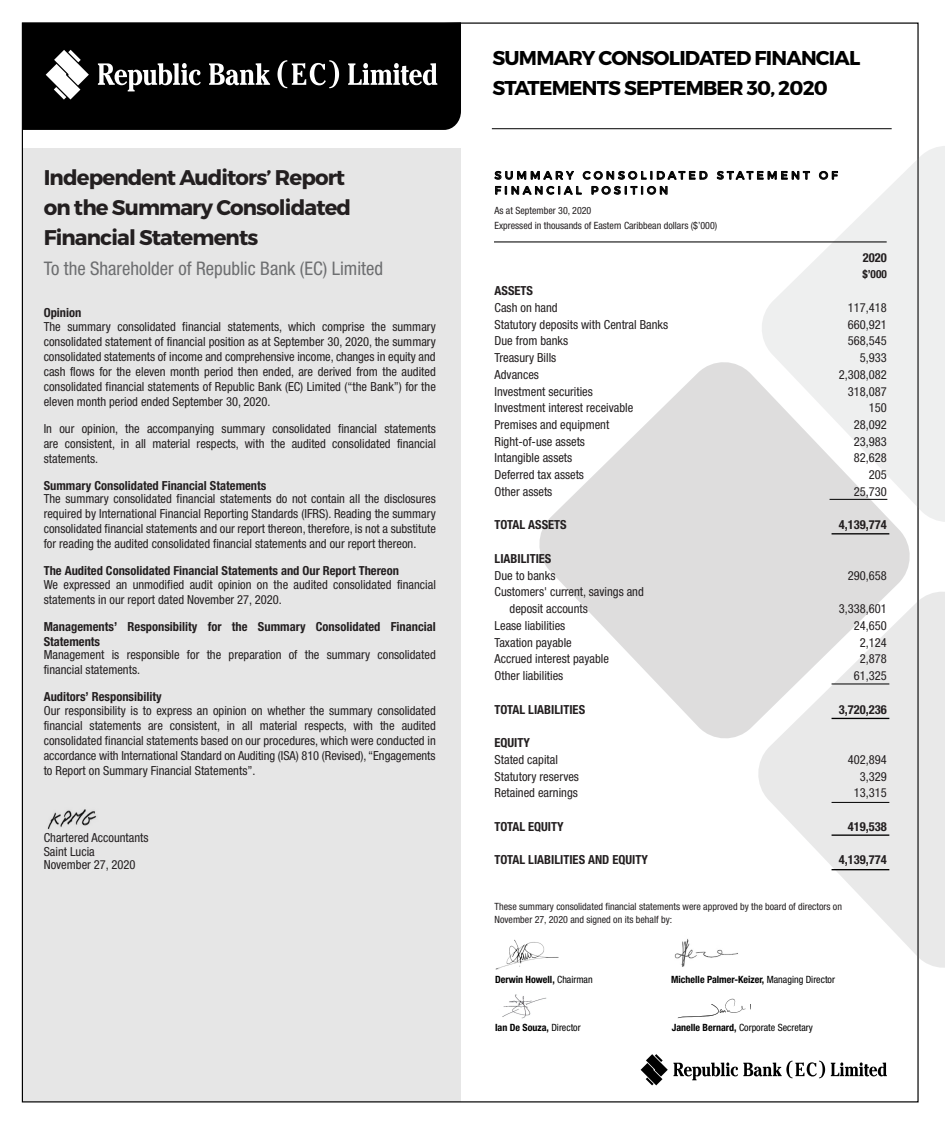
<style>
.page{position:relative;width:945px;height:1125px;background:#fff}
.page>*{position:absolute;margin:0;border:0;box-sizing:border-box;transform-origin:0 0}
.t1{font:700 21.25px/30px "Montserrat";letter-spacing:-.04em;color:#231f20}
.t2{font:700 20px/30px "Montserrat";letter-spacing:-.04em;color:#000}
.t3{font:condensed 18.75px "Helvetica Neue";color:#6d6e70}
.t4{font:condensed 12.5px/15px "Helvetica Neue";color:#231f20;text-align:justify}
.t5{font:700 condensed 12.5px/15px "Helvetica Neue";color:#231f20}
.t6{font:700 condensed 12.5px "Helvetica Neue";color:#231f20}
.t7{font:700 condensed 11.25px "Helvetica Neue";color:#231f20}
.t8{font:11.12px/15px "Montserrat";letter-spacing:.29em;color:#000}
.t9{font:condensed 10px/12.5px "Helvetica Neue";color:#231f20}
.t10{font:700 condensed 10px "Helvetica Neue";color:#000}
.t11{font:condensed 10px "Helvetica Neue";color:#000}
.s1{font-weight:400}
.s2{font-weight:700}
</style>
<div class="page">
<div style="left:23px;top:148px;width:438px;height:954px;background:#e6e6e6"></div>
<svg style="left:641px;top:1054px;width:184px;height:31px"></svg>
<svg style="left:831px;top:1062px;width:56px;height:14px"></svg>
<hr style="left:492px;top:128px;width:400px;height:1px;background:#000">
<div style="left:22px;top:22px;width:439px;height:108px;background:#000"></div>
<svg style="left:46px;top:50px;width:43px;height:50px"></svg>
<svg style="left:98px;top:63px;width:103px;height:28px"></svg>
<svg style="left:209px;top:63px;width:61px;height:22px"></svg>
<svg style="left:278px;top:60px;width:61px;height:28px"></svg>
<svg style="left:348px;top:63px;width:89px;height:22px"></svg>
<svg style="left:762px;top:146px;width:183px;height:376px;fill:#eeefef"></svg>
<svg style="left:539px;top:362px;width:371px;height:376px;fill:#dedddd"></svg>
<svg style="left:758px;top:592px;width:187px;height:376px;fill:#e9e9e9"></svg>
<img style="left:47px;top:809px;width:50px;height:21px">
<hr style="left:830px;top:499px;width:57px;height:1px;background:#000">
<hr style="left:832px;top:684px;width:57px;height:1px;background:#000">
<hr style="left:832px;top:802px;width:57px;height:1px;background:#000">
<hr style="left:832px;top:718px;width:57px;height:1px;background:#000">
<hr style="left:832px;top:533px;width:57px;height:1px;background:#000">
<hr style="left:832px;top:834px;width:57px;height:2px;background:#000">
<hr style="left:832px;top:869px;width:57px;height:1px;background:#000">
<svg style="left:495px;top:171px;width:79px;height:9px"></svg>
<svg style="left:583px;top:171px;width:124px;height:9px"></svg>
<svg style="left:717px;top:171px;width:93px;height:9px"></svg>
<svg style="left:819px;top:171px;width:19px;height:9px"></svg>
<svg style="left:495px;top:186px;width:87px;height:9px"></svg>
<svg style="left:592px;top:186px;width:75px;height:9px"></svg>
<hr style="left:494px;top:241px;width:393px;height:1px;background:#000">
<svg style="left:678px;top:999px;width:73px;height:19px"></svg>
<img style="left:496px;top:940px;width:62px;height:29px">
<img style="left:502px;top:994px;width:45px;height:25px">
<img style="left:674px;top:939px;width:64px;height:28px">
<h1 class="t1" style="left:44px;top:163px;width:309px">Independent Auditors’ Report on the Summary Consolidated<br>Financial Statements</h1>
<h3 class="t3" style="left:44px;top:258px;width:341px">To the Shareholder of Republic Bank (EC) Limited</h3>
<p class="t5" style="left:44px;top:305px;width:39px">Opinion</p>
<p class="t4" style="left:44px;top:319px;width:394px">The summary consolidated financial statements, which comprise the summary consolidated statement of financial position as at September 30, 2020, the summary consolidated statements of income and comprehensive income, changes in equity and cash flows for the eleven month period then ended, are derived from the audited consolidated financial statements of Republic Bank (EC) Limited (“the Bank”) for the eleven month period ended September 30, 2020.</p>
<p class="t4" style="left:44px;top:421px;width:394px">In our opinion, the accompanying summary consolidated financial statements are consistent, in all material respects, with the audited consolidated financial statements.</p>
<p class="t5" style="left:44px;top:478px;width:224px">Summary Consolidated Financial Statements</p>
<p class="t4" style="left:44px;top:491px;width:394px">The summary consolidated financial statements do not contain all the disclosures required by International Financial Reporting Standards (IFRS). Reading the summary consolidated financial statements and our report thereon, therefore, is not a substitute for reading the audited consolidated financial statements and our report thereon.</p>
<p class="t5" style="left:44px;top:563px;width:357px">The Audited Consolidated Financial Statements and Our Report Thereon</p>
<p class="t4" style="left:44px;top:577px;width:394px">We expressed an unmodified audit opinion on the audited consolidated financial statements in our report dated November 27, 2020.</p>
<p class="t5" style="left:44px;top:619px;width:394px">Managements’ Responsibility for the Summary Consolidated Financial<br>Statements</p>
<p class="t4" style="left:44px;top:647px;width:394px">Management is responsible for the preparation of the summary consolidated financial statements.</p>
<p class="t5" style="left:44px;top:689px;width:119px">Auditors’ Responsibility</p>
<p class="t4" style="left:44px;top:703px;width:394px">Our responsibility is to express an opinion on whether the summary consolidated financial statements are consistent, in all material respects, with the audited consolidated financial statements based on our procedures, which were conducted in accordance with International Standard on Auditing (ISA) 810 (Revised), “Engagements to Report on Summary Financial Statements”.</p>
<p class="t4" style="left:44px;top:831px;width:106px;line-height:13.5px;text-align:left">Chartered Accountants<br>Saint Lucia<br>November 27, 2020</p>
<h2 class="t2" style="left:493px;top:43px;width:369px">SUMMARY CONSOLIDATED FINANCIAL<br>STATEMENTS SEPTEMBER 30, 2020</h2>
<p class="t8" style="left:495px;top:168px;width:345px">SUMMARY CONSOLIDATED STATEMENT OF<br>FINANCIAL POSITION</p>
<p class="t9" style="left:494px;top:203px;width:224px;line-height:15px">As at September 30, 2020<br>Expressed in thousands of Eastern Caribbean dollars ($’000)</p>
<p class="t6" style="left:863px;top:247px;width:25px">2020</p>
<p class="t7" style="left:862px;top:268px;width:26px">$’000</p>
<p class="t5" style="left:495px;top:283px;width:40px">ASSETS</p>
<p class="t4" style="left:495px;top:300px;width:65px">Cash on hand</p>
<p class="t4" style="left:848px;top:300px;width:41px">117,418</p>
<p class="t4" style="left:495px;top:317px;width:175px">Statutory deposits with Central Banks</p>
<p class="t4" style="left:848px;top:317px;width:41px">660,921</p>
<p class="t4" style="left:495px;top:333px;width:75px">Due from banks</p>
<p class="t4" style="left:848px;top:333px;width:41px">568,545</p>
<p class="t4" style="left:495px;top:350px;width:63px">Treasury Bills</p>
<p class="t4" style="left:860px;top:350px;width:28px">5,933</p>
<p class="t4" style="left:495px;top:367px;width:46px">Advances</p>
<p class="t4" style="left:839px;top:367px;width:49px">2,308,082</p>
<p class="t4" style="left:495px;top:384px;width:100px">Investment securities</p>
<p class="t4" style="left:848px;top:384px;width:41px">318,087</p>
<p class="t4" style="left:495px;top:400px;width:140px">Investment interest receivable</p>
<p class="t4" style="left:869px;top:400px;width:19px">150</p>
<p class="t4" style="left:495px;top:417px;width:116px">Premises and equipment</p>
<p class="t4" style="left:854px;top:417px;width:34px">28,092</p>
<p class="t4" style="left:495px;top:434px;width:92px">Right-of-use assets</p>
<p class="t4" style="left:854px;top:434px;width:34px">23,983</p>
<p class="t4" style="left:495px;top:450px;width:79px">Intangible assets</p>
<p class="t4" style="left:854px;top:450px;width:34px">82,628</p>
<p class="t4" style="left:495px;top:467px;width:91px">Deferred tax assets</p>
<p class="t4" style="left:869px;top:467px;width:19px">205</p>
<p class="t4" style="left:495px;top:484px;width:59px">Other assets</p>
<p class="t4" style="left:854px;top:484px;width:34px">25,730</p>
<p class="t5" style="left:495px;top:517px;width:74px">TOTAL ASSETS</p>
<p class="t5" style="left:839px;top:517px;width:49px">4,139,774</p>
<p class="t5" style="left:495px;top:551px;width:58px">LIABILITIES</p>
<p class="t4" style="left:495px;top:568px;width:62px">Due to banks</p>
<p class="t4" style="left:848px;top:568px;width:41px">290,658</p>
<p class="t4" style="left:510px;top:584px;width:136px;line-height:16.8px;text-indent:-15px">Customers' current, savings and deposit accounts</p>
<p class="t4" style="left:839px;top:601px;width:50px">3,338,601</p>
<p class="t4" style="left:495px;top:618px;width:72px">Lease liabilities</p>
<p class="t4" style="left:854px;top:618px;width:34px">24,650</p>
<p class="t4" style="left:495px;top:635px;width:79px">Taxation payable</p>
<p class="t4" style="left:860px;top:635px;width:28px">2,124</p>
<p class="t4" style="left:495px;top:651px;width:116px">Accrued interest payable</p>
<p class="t4" style="left:860px;top:651px;width:28px">2,878</p>
<p class="t4" style="left:495px;top:668px;width:70px">Other liabilities</p>
<p class="t4" style="left:854px;top:668px;width:34px">61,325</p>
<p class="t5" style="left:495px;top:701px;width:92px">TOTAL LIABILITIES</p>
<p class="t5" style="left:839px;top:701px;width:49px">3,720,236</p>
<p class="t5" style="left:495px;top:735px;width:37px">EQUITY</p>
<p class="t4" style="left:495px;top:752px;width:65px">Stated capital</p>
<p class="t4" style="left:848px;top:752px;width:41px">402,894</p>
<p class="t4" style="left:495px;top:769px;width:86px">Statutory reserves</p>
<p class="t4" style="left:860px;top:769px;width:28px">3,329</p>
<p class="t4" style="left:495px;top:785px;width:85px">Retained earnings</p>
<p class="t4" style="left:854px;top:785px;width:34px">13,315</p>
<p class="t5" style="left:495px;top:819px;width:71px">TOTAL EQUITY</p>
<p class="t5" style="left:848px;top:819px;width:40px">419,538</p>
<p class="t5" style="left:495px;top:852px;width:155px">TOTAL LIABILITIES AND EQUITY</p>
<p class="t5" style="left:839px;top:852px;width:49px">4,139,774</p>
<p class="t9" style="left:495px;top:900px;width:349px">These summary consolidated financial statements were approved by the board of directors on<br>November 27, 2020 and signed on its behalf by:</p>
<p class="t10" style="left:495px;top:973px;width:99px">Derwin Howell, <span class="s1">Chairman</span></p>
<p class="t10" style="left:495px;top:1021px;width:87px">Ian De Souza, <span class="s1">Director</span></p>
<p class="t11" style="left:672px;top:1022px;width:143px"><span class="s2">Janelle Bernard,</span> Corporate Secretary</p>
<p class="t10" style="left:671px;top:973px;width:165px">Michelle Palmer-Keizer, <span class="s1">Managing Director</span></p>
</div>
